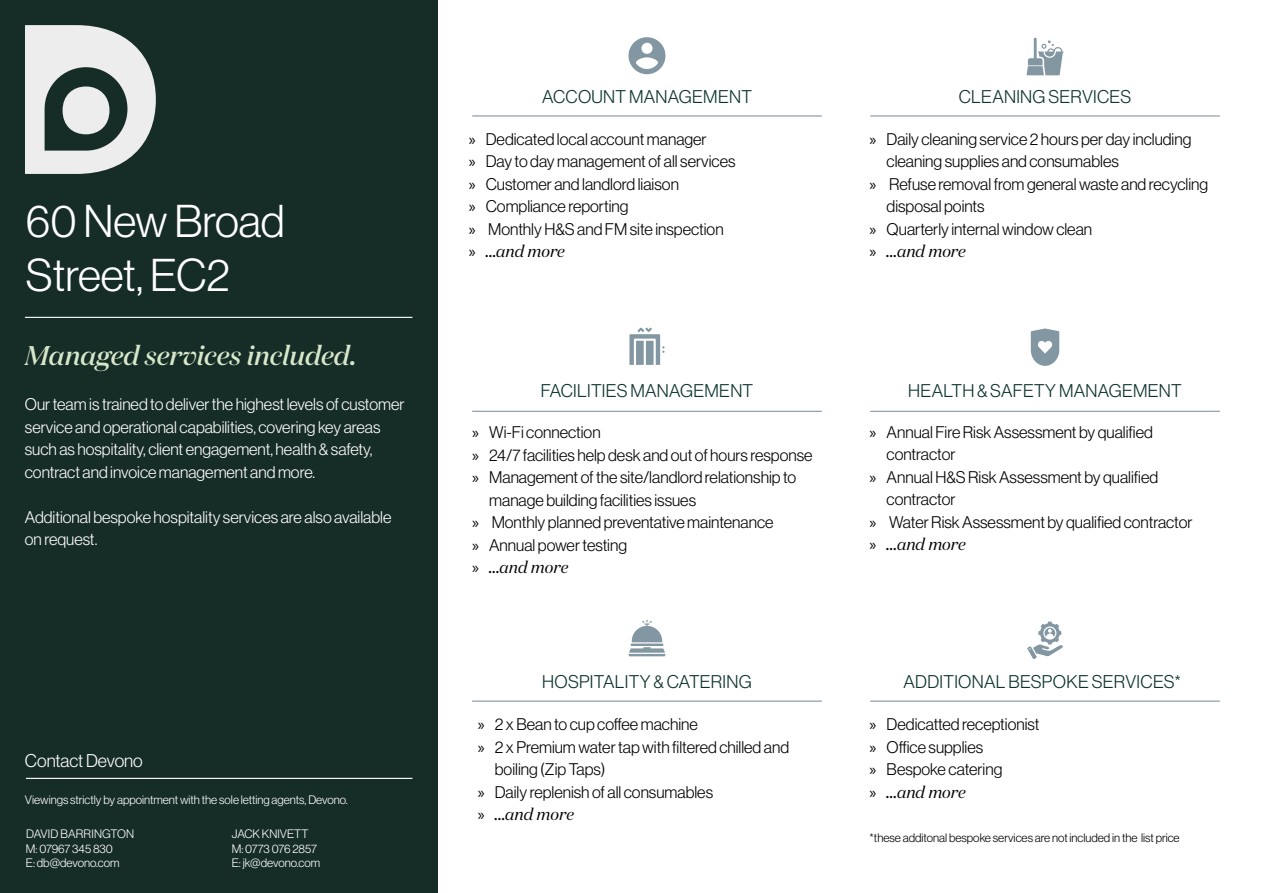
<style>
.page{position:relative;width:1263px;height:893px;background:#fff}
.page>*{position:absolute;margin:0;border:0;box-sizing:border-box;transform-origin:0 0}
.t1{font:45px/54px "N Haas Grotesk DS Pro 45 Lt";letter-spacing:-.005em;color:#fff}
.t2{font:italic 500 27px "Test Domaine Display";color:#d7e7ca}
.t3{font:18px "N Haas Grotesk DS Pro 45 Lt";letter-spacing:.015em;color:#0d332f}
.t4{font:18px "N Haas Grotesk DS Pro 45 Lt";color:#fff}
.t5{font:16.5px/22.5px "N Haas Grotesk DS Pro 45 Lt";color:#000}
.t6{font:16.5px/22.5px "N Haas Grotesk DS Pro 45 Lt";color:#fff}
.t7{font:italic 16.5px "Test Domaine Display";color:#000}
.t8{font:12px/14.4px "N Haas Grotesk DS Pro 45 Lt";color:#fff}
.t9{font:12px "N Haas Grotesk DS Pro 45 Lt";color:#000}
.s1{font-family:"Myriad Pro"}
.s2{font-family:"Myriad Pro";font-style:normal}
</style>
<div class="page">
<div style="left:0;top:0;width:438px;height:893px;background:#162c26"></div>
<hr style="left:25px;top:317px;width:387px;height:1px;background:#fff">
<svg style="left:25px;top:25px;width:131px;height:149px"></svg>
<svg style="left:628px;top:37px;width:37px;height:37px"></svg>
<svg style="left:1026px;top:38px;width:37px;height:37px"></svg>
<svg style="left:629px;top:328px;width:35px;height:37px"></svg>
<svg style="left:1031px;top:328px;width:28px;height:38px"></svg>
<svg style="left:629px;top:620px;width:36px;height:36px"></svg>
<svg style="left:1027px;top:622px;width:36px;height:37px"></svg>
<hr style="left:870px;top:411px;width:350px;height:1px;background:#8397a2">
<hr style="left:870px;top:115px;width:350px;height:2px;background:#8397a2">
<hr style="left:870px;top:701px;width:350px;height:1px;background:#8397a2">
<hr style="left:472px;top:411px;width:350px;height:1px;background:#8397a2">
<hr style="left:472px;top:115px;width:350px;height:2px;background:#8397a2">
<hr style="left:472px;top:701px;width:350px;height:1px;background:#8397a2">
<hr style="left:26px;top:778px;width:386px;height:1px;background:#fff">
<h1 class="t1" style="left:26px;top:194px;width:260px">60 New Broad<br>Street, EC2</h1>
<h2 class="t2" style="left:25px;top:339px;width:333px">Managed services included.</h2>
<p class="t6" style="left:25px;top:393px;width:381px">Our team is trained to deliver the highest levels of customer service and operational capabilities, covering key areas such as hospitality, client engagement, health &amp; safety, contract and invoice management and more.</p>
<p class="t6" style="left:25px;top:506px;width:368px">Additional bespoke hospitality services are also available on request.</p>
<p class="t4" style="left:25px;top:750px;width:119px">Contact Devono</p>
<p class="t8" style="left:25px;top:792px;width:324px">Viewings strictly by appointment with the sole letting agents, Devono.</p>
<p class="t8" style="left:26px;top:827px;width:110px">DAVID BARRINGTON<br>M: 07967 345 830<br>E: db@devono.com</p>
<p class="t8" style="left:232px;top:827px;width:90px">JACK KNIVETT<br>M: 0773 076 2857<br>E: jk@devono.com</p>
<p class="t3" style="left:542px;top:87px;width:211px">ACCOUNT MANAGEMENT</p>
<p class="t3" style="left:959px;top:87px;width:174px">CLEANING SERVICES</p>
<p class="t5" style="left:469px;top:127px;width:268px"><span class="s1">»</span> Dedicated local account manager<br><span class="s1">»</span> Day to day management of all services <span class="s1">»</span> Customer and landlord liaison<br><span class="s1">»</span> Compliance reporting<br><span class="s1">»</span> Monthly H&amp;S and FM site inspection</p>
<p class="t7" style="left:469px;top:241px;width:98px"><span class="s2">»</span> ...and more</p>
<p class="t5" style="left:870px;top:128px;width:323px"><span class="s1">»</span> Daily cleaning service 2 hours per day including</p>
<p class="t5" style="left:887px;top:150px;width:234px">cleaning supplies and consumables</p>
<p class="t5" style="left:870px;top:173px;width:340px"><span class="s1">»</span> Refuse removal from general waste and recycling</p>
<p class="t5" style="left:887px;top:195px;width:99px">disposal points</p>
<p class="t5" style="left:870px;top:218px;width:224px"><span class="s1">»</span> Quarterly internal window clean</p>
<p class="t7" style="left:870px;top:241px;width:98px"><span class="s2">»</span> ...and more</p>
<p class="t3" style="left:541px;top:380px;width:214px">FACILITIES MANAGEMENT</p>
<p class="t3" style="left:908px;top:380px;width:275px">HEALTH &amp; SAFETY MANAGEMENT</p>
<p class="t5" style="left:472px;top:421px;width:130px"><span class="s1">»</span> Wi-Fi connection</p>
<p class="t5" style="left:472px;top:444px;width:342px"><span class="s1">»</span> 24/7 facilities help desk and out of hours response</p>
<p class="t5" style="left:472px;top:466px;width:326px"><span class="s1">»</span> Management of the site/landlord relationship to</p>
<p class="t5" style="left:489px;top:489px;width:208px">manage building facilities issues</p>
<p class="t5" style="left:472px;top:511px;width:303px"><span class="s1">»</span> Monthly planned preventative maintenance</p>
<p class="t5" style="left:472px;top:534px;width:156px"><span class="s1">»</span> Annual power testing</p>
<p class="t7" style="left:472px;top:557px;width:98px"><span class="s2">»</span> ...and more</p>
<p class="t5" style="left:870px;top:421px;width:285px"><span class="s1">»</span> Annual Fire Risk Assessment by qualified</p>
<p class="t5" style="left:887px;top:443px;width:70px">contractor</p>
<p class="t5" style="left:870px;top:466px;width:290px"><span class="s1">»</span> Annual H&amp;S Risk Assessment by qualified</p>
<p class="t5" style="left:887px;top:488px;width:70px">contractor</p>
<p class="t5" style="left:870px;top:511px;width:324px"><span class="s1">»</span> Water Risk Assessment by qualified contractor</p>
<p class="t7" style="left:870px;top:534px;width:98px"><span class="s2">»</span> ...and more</p>
<p class="t3" style="left:542px;top:671px;width:211px">HOSPITALITY &amp; CATERING</p>
<p class="t3" style="left:903px;top:671px;width:279px">ADDITIONAL BESPOKE SERVICES*</p>
<p class="t5" style="left:478px;top:713px;width:221px"><span class="s1">»</span> 2 x Bean to cup coffee machine</p>
<p class="t5" style="left:478px;top:735px;width:313px"><span class="s1">»</span> 2 x Premium water tap with filtered chilled and</p>
<p class="t5" style="left:495px;top:758px;width:112px">boiling (Zip Taps)</p>
<p class="t5" style="left:478px;top:780px;width:237px"><span class="s1">»</span> Daily replenish of all consumables</p>
<p class="t7" style="left:478px;top:804px;width:98px"><span class="s2">»</span> ...and more</p>
<p class="t5" style="left:870px;top:713px;width:171px"><span class="s1">»</span> Dedicatted receptionist <span class="s1">»</span> Office supplies<br><span class="s1">»</span> Bespoke catering</p>
<p class="t7" style="left:870px;top:782px;width:98px"><span class="s2">»</span> ...and more</p>
<p class="t9" style="left:870px;top:831px;width:312px">*these additonal bespoke services are not included in the list price</p>
</div>
